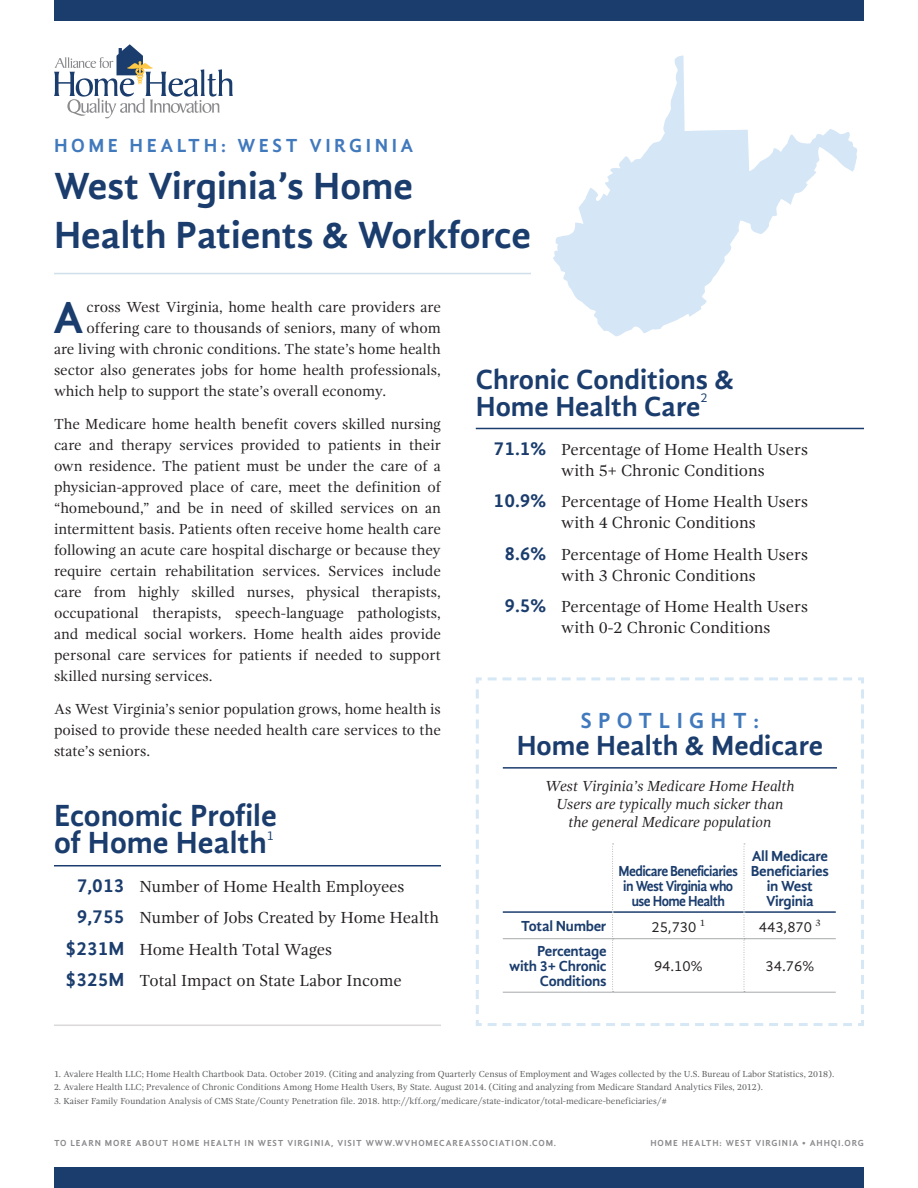
<style>
.page{position:relative;width:918px;height:1188px;background:#fff}
.page>*{position:absolute;margin:0;border:0;box-sizing:border-box;transform-origin:0 0}
.t1{font:700 46.35px "Gandhi Sans";color:#1b3d6d}
.t2{font:700 39px/48.3px "Gandhi Sans";color:#1b3d6d}
.t3{font:700 31.5px/27px "Gandhi Sans";color:#1b3d6d}
.t4{font:700 28.5px/27px "Gandhi Sans";color:#1b3d6d}
.t5{font:700 22.5px "Gandhi Sans";letter-spacing:.28em;color:#4179bd}
.t6{font:700 19.5px "Gandhi Sans";letter-spacing:.18em;color:#4179bd}
.t7{font:16.5px/21px "Gandhi Serif";color:#231f20}
.t8{font:15px/21px "Gandhi Serif";color:#231f20;text-align:justify}
.t9{font:italic 15px/18px "Gandhi Serif";color:#231f20;text-align:center}
.t10{font:700 15px/15px "Gandhi Sans";letter-spacing:-.02em;color:#1b3d6d;text-align:center}
.t11{font:700 15px/15px "Gandhi Sans";letter-spacing:-.04em;color:#1b3d6d;text-align:center;scale:.91 1}
.t12{font:15px "Gandhi Sans";color:#231f20}
.t13{font:13.05px "Gandhi Sans";color:#1b3d6d}
.t14{font:9px "Gandhi Serif";color:#58595b}
.t15{font:700 9px "Gandhi Sans";letter-spacing:.1em;color:#8b8b8e}
.t16{font:700 9px "Gandhi Sans";letter-spacing:.1em;color:#8c8b8e}
.s1{font-family:"Gandhi Sans";font-weight:700;font-size:19.5px;color:#1b3d6d}
</style>
<div class="page">
<div style="left:54px;top:1167px;width:810px;height:21px;background:#1b3d6d"></div>
<div style="left:54px;top:0;width:810px;height:21px;background:#1b3d6d"></div>
<svg style="left:54px;top:44px;width:179px;height:74px"></svg>
<hr style="left:476px;top:428px;width:388px;height:1px;background:#1b3d6d">
<hr style="left:54px;top:865px;width:387px;height:1px;background:#1b3d6d">
<hr style="left:54px;top:1025px;width:387px;height:1px;background:#dbd9d9">
<svg style="left:476px;top:677px;width:388px;height:349px"></svg>
<svg style="left:553px;top:56px;width:304px;height:280px"></svg>
<hr style="left:54px;top:273px;width:477px;height:1px;background:#d0e0eb">
<p class="t6" style="left:54px;top:134px;width:361px">HOME HEALTH: WEST VIRGINIA</p>
<p class="t2" style="left:54px;top:162px;width:478px">West Virginia’s Home<br>Health Patients &amp; Workforce</p>
<p class="t1" style="left:53px;top:290px;width:32px">A</p>
<p class="t8" style="left:86px;top:296px;width:356px">cross West Virginia, home health care providers are</p>
<p class="t8" style="left:86px;top:317px;width:356px">offering care to thousands of seniors, many of whom</p>
<p class="t8" style="left:54px;top:338px;width:389px">are living with chronic conditions. The state’s home health</p>
<p class="t8" style="left:54px;top:359px;width:388px">sector also generates jobs for home health professionals,</p>
<p class="t8" style="left:54px;top:380px;width:334px">which help to support the state’s overall economy.</p>
<p class="t8" style="left:54px;top:413px;width:389px">The Medicare home health benefit covers skilled nursing care and therapy services provided to patients in their own residence. The patient must be under the care of a physician-approved place of care, meet the definition of “homebound,” and be in need of skilled services on an intermittent basis. Patients often receive home health care following an acute care hospital discharge or because they require certain rehabilitation services. Services include care from highly skilled nurses, physical therapists, occupational therapists, speech-language pathologists, and medical social workers. Home health aides provide personal care services for patients if needed to support skilled nursing services.</p>
<p class="t8" style="left:54px;top:698px;width:388px">As West Virginia’s senior population grows, home health is poised to provide these needed health care services to the state’s seniors.</p>
<p class="t3" style="left:54px;top:802px;width:224px">Economic Profile of Home Health</p>
<p class="t13" style="left:267px;top:828px;width:9px">1</p>
<p class="t7" style="left:77px;top:876px;width:329px"><span class="s1">7,013</span> Number of Home Health Employees</p>
<p class="t7" style="left:77px;top:908px;width:364px"><span class="s1">9,755</span> Number of Jobs Created by Home Health</p>
<p class="t7" style="left:66px;top:939px;width:268px"><span class="s1">$231M</span> Home Health Total Wages</p>
<p class="t7" style="left:66px;top:971px;width:338px"><span class="s1">$325M</span> Total Impact on State Labor Income</p>
<p class="t4" style="left:476px;top:366px;width:260px">Chronic Conditions &amp;<br>Home Health Care</p>
<p class="t13" style="left:701px;top:390px;width:9px">2</p>
<p class="t7" style="left:561px;top:439px;width:248px;text-indent:-68px"><span class="s1">71.1%</span> Percentage of Home Health Users with 5+ Chronic Conditions</p>
<p class="t7" style="left:561px;top:491px;width:248px;text-indent:-68px"><span class="s1">10.9%</span> Percentage of Home Health Users with 4 Chronic Conditions</p>
<p class="t7" style="left:504px;top:544px;width:305px;text-align:center"><span class="s1">8.6%</span> Percentage of Home Health Users with 3 Chronic Conditions</p>
<p class="t7" style="left:561px;top:596px;width:248px;text-indent:-57px"><span class="s1">9.5%</span> Percentage of Home Health Users with 0-2 Chronic Conditions</p>
<p class="t5" style="left:581px;top:708px;width:180px">SPOTLIGHT:</p>
<p class="t4" style="left:517px;top:732px;width:308px">Home Health &amp; Medicare</p>
<p class="t9" style="left:545px;top:777px;width:251px">West Virginia’s Medicare Home Health<br>Users are typically much sicker than the general Medicare population</p>
<p class="t11" style="left:619px;top:863px;width:133px">Medicare Beneficiaries in West Virginia who use Home Health</p>
<p class="t10" style="left:751px;top:848px;width:80px">All Medicare<br>Beneficiaries in West<br>Virginia</p>
<p class="t10" style="left:521px;top:919px;width:87px">Total Number</p>
<p class="t12" style="left:651px;top:918px;width:55px">25,730 <sup>1</sup></p>
<p class="t12" style="left:759px;top:918px;width:63px">443,870 <sup>3</sup></p>
<p class="t10" style="left:509px;top:944px;width:99px;text-align:right">Percentage with 3+ Chronic<br>Conditions</p>
<p class="t12" style="left:654px;top:958px;width:50px">94.10%</p>
<p class="t12" style="left:766px;top:958px;width:50px">34.76%</p>
<p class="t14" style="left:54px;top:1069px;width:782px">1. Avalere Health LLC; Home Health Chartbook Data. October 2019. (Citing and analyzing from Quarterly Census of Employment and Wages collected by the U.S. Bureau of Labor Statistics, 2018).</p>
<p class="t14" style="left:54px;top:1082px;width:711px">2. Avalere Health LLC; Prevalence of Chronic Conditions Among Home Health Users, By State. August 2014. (Citing and analyzing from Medicare Standard Analytics Files, 2012).</p>
<p class="t14" style="left:54px;top:1096px;width:614px">3. Kaiser Family Foundation Analysis of CMS State/County Penetration file. 2018. http://kff.org/medicare/state-indicator/total-medicare-beneficiaries/#</p>
<p class="t16" style="left:650px;top:1138px;width:215px">HOME HEALTH: WEST VIRGINIA • AHHQI.ORG</p>
<p class="t15" style="left:54px;top:1138px;width:504px">TO LEARN MORE ABOUT HOME HEALTH IN WEST VIRGINIA, VISIT WWW.WVHOMECAREASSOCIATION.COM.</p>
</div>
